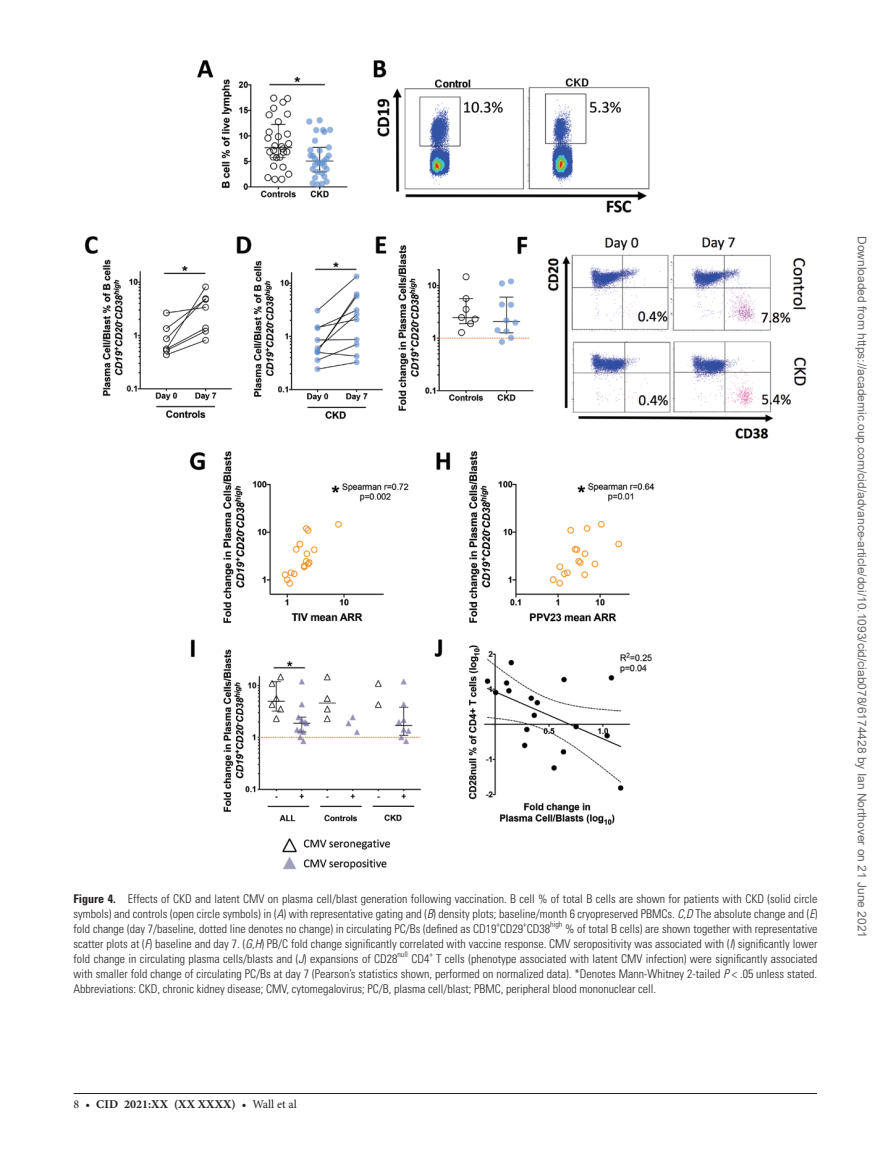
<style>
.page{position:relative;width:891px;height:1174px;background:#fff}
.page>*{position:absolute;margin:0;border:0;box-sizing:border-box;transform-origin:0 0}
.t1{font:300 condensed 12px/15px "Univers LT Std";color:#231f20;text-align:justify}
.t2{font:12px "Arial";color:#666}
.t3{font:700 12px "Minion Pro";letter-spacing:.01em;color:#231f20}
.s1{font-weight:700}
.s2{font-style:italic}
.s3{font-weight:400}
</style>
<div class="page">
<hr style="left:74px;top:1093px;width:743px;height:1px;background:#231f20">
<img style="left:85px;top:60px;width:721px;height:809px">
<p class="t1" style="left:74px;top:891px;width:745px"><span class="s1">Figure 4.</span> Effects of CKD and latent CMV on plasma cell/blast generation following vaccination. B cell % of total B cells are shown for patients with CKD (solid circle symbols) and controls (open circle symbols) in (<span class="s2">A</span>) with representative gating and (<span class="s2">B</span>) density plots; baseline/month 6 cryopreserved PBMCs. <span class="s2">C,D</span> The absolute change and (<span class="s2">E</span>) fold change (day 7/baseline, dotted line denotes no change) in circulating PC/Bs (defined as CD19<sup>+</sup>CD29<sup>+</sup>CD38<sup>high</sup> % of total B cells) are shown together with representative scatter plots at (<span class="s2">F</span>) baseline and day 7. (<span class="s2">G,H</span>) PB/C fold change significantly correlated with vaccine response. CMV seropositivity was associated with (<span class="s2">I</span>) significantly lower fold change in circulating plasma cells/blasts and (<span class="s2">J</span>) expansions of CD28<sup>null</sup> CD4<sup>+</sup> T cells (phenotype associated with latent CMV infection) were significantly associated with smaller fold change of circulating PC/Bs at day 7 (Pearson’s statistics shown, performed on normalized data). *Denotes Mann-Whitney 2-tailed <span class="s2">P</span> &lt; .05 unless stated.<br>Abbreviations: CKD, chronic kidney disease; CMV, cytomegalovirus; PC/B, plasma cell/blast; PBMC, peripheral blood mononuclear cell.</p>
<p class="t2" style="left:866px;top:236px;width:704px;rotate:90deg">Downloaded from https://academic.oup.com/cid/advance-article/doi/10.1093/cid/ciab078/6174428 by Ian Northover on 21 June 2021</p>
<p class="t3" style="left:74px;top:1095px;width:225px"><span class="s3">8 •</span> cid 2021:XX (XX XXXX) <span class="s3">• Wall et al</span></p>
</div>
